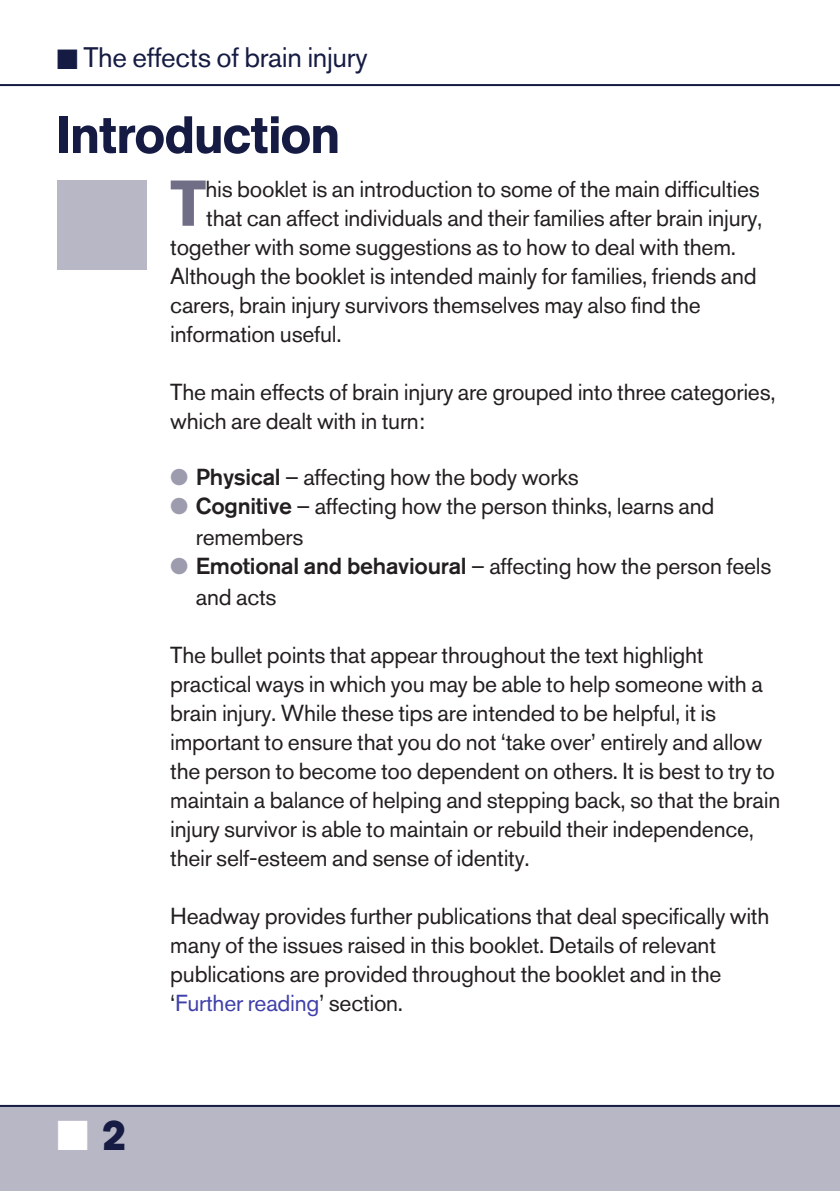
<style>
.page{position:relative;width:840px;height:1191px;background:#fff}
.page>*{position:absolute;margin:0;border:0;box-sizing:border-box;transform-origin:0 0}
.t1{font:700 64px "Akzidenz Grotesk BE";color:#706d87}
.t2{font:500 52px "AG Book BQ";letter-spacing:-.01em;color:#151b42}
.t3{font:700 42px "AG Book BQ";color:#151b42}
.t4{font:28px "Akzidenz Grotesk BE";letter-spacing:-.01em;color:#151b42}
.t5{font:23px/29px "Akzidenz Grotesk BE";letter-spacing:-.01em;color:#231f20}
.s1{color:#9d9bae}
.s2{font-weight:500}
.s3{color:#fff}
.s4{color:#4040aa}
</style>
<div class="page">
<div style="left:0;top:1106px;width:839px;height:85px;background:#b8b7c5"></div>
<hr style="left:0;top:84px;width:839px;height:2px;background:#151b42">
<hr style="left:0;top:1105px;width:839px;height:2px;background:#151b42">
<div style="left:57px;top:180px;width:90px;height:90px;background:#b8b7c5"></div>
<p class="t4" style="left:57px;top:47px;width:312px">■ The effects of brain injury</p>
<p class="t2" style="left:57px;top:114px;width:284px">Introduction</p>
<p class="t1" style="left:170px;top:180px;width:38px">T</p>
<p class="t5" style="left:205px;top:177px;width:558px">his booklet is an introduction to some of the main difficulties that can affect individuals and their families after brain injury,</p>
<p class="t5" style="left:170px;top:235px;width:587px">together with some suggestions as to how to deal with them.<br>Although the booklet is intended mainly for families, friends and carers, brain injury survivors themselves may also find the information useful.</p>
<p class="t5" style="left:170px;top:380px;width:606px">The main effects of brain injury are grouped into three categories, which are dealt with in turn:</p>
<p class="t5" style="left:170px;top:465px;width:410px"><span class="s1">●</span> <span class="s2">Physical</span> – affecting how the body works</p>
<p class="t5" style="left:196px;top:493px;width:520px;line-height:30.6px;text-indent:-26px"><span class="s1">●</span> <span class="s2">Cognitive</span> – affecting how the person thinks, learns and remembers</p>
<p class="t5" style="left:196px;top:552px;width:576px;line-height:31.2px;text-indent:-26px"><span class="s1">●</span> <span class="s2">Emotional and behavioural</span> – affecting how the person feels and acts</p>
<p class="t3" style="left:57px;top:1118px;width:72px"><span class="s3">■</span> 2</p>
<p class="t5" style="left:170px;top:643px;width:611px">The bullet points that appear throughout the text highlight practical ways in which you may be able to help someone with a brain injury. While these tips are intended to be helpful, it is important to ensure that you do not ‘take over’ entirely and allow the person to become too dependent on others. It is best to try to maintain a balance of helping and stepping back, so that the brain injury survivor is able to maintain or rebuild their independence, their self-esteem and sense of identity.</p>
<p class="t5" style="left:170px;top:904px;width:600px">Headway provides further publications that deal specifically with many of the issues raised in this booklet. Details of relevant publications are provided throughout the booklet and in the ‘<span class="s4">Further reading</span>’ section.</p>
</div>
